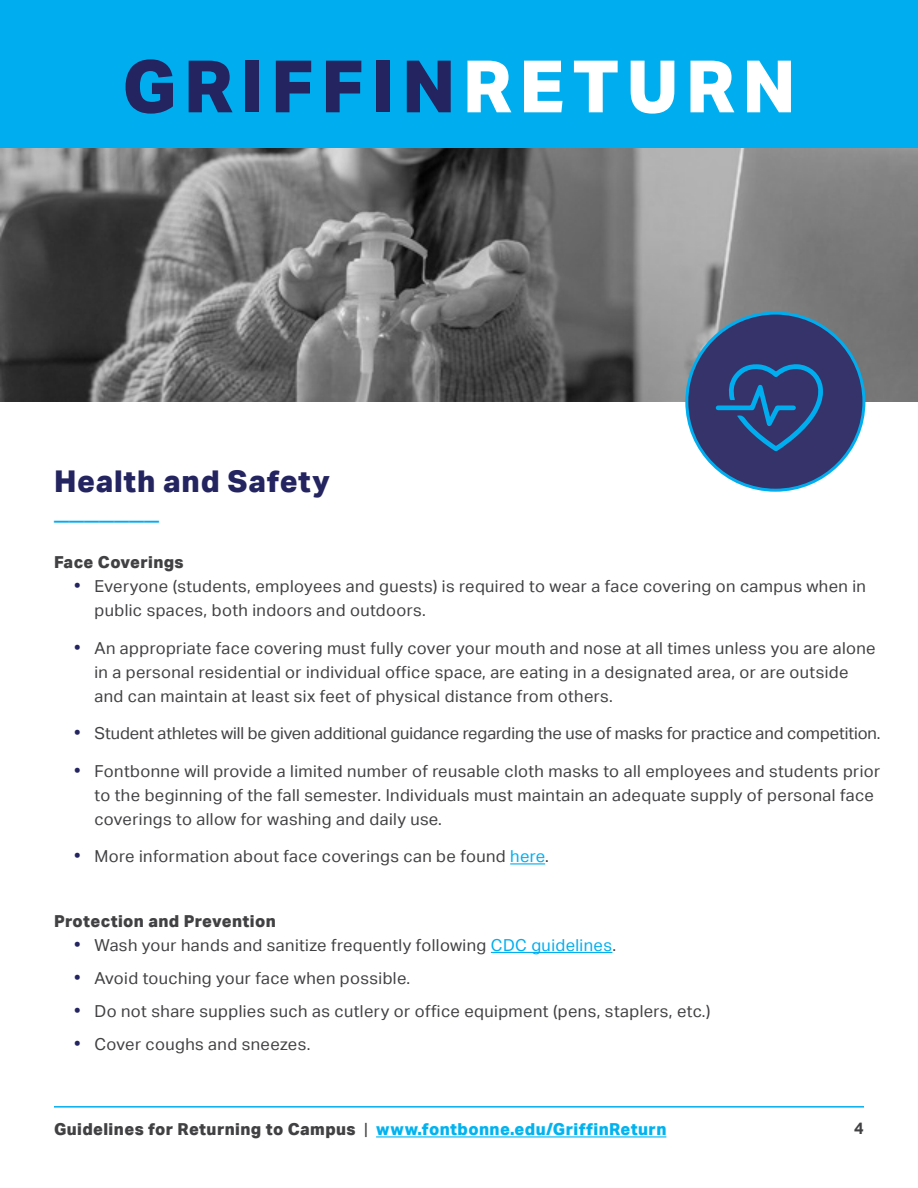
<style>
.page{position:relative;width:918px;height:1188px;background:#fff}
.page>*{position:absolute;margin:0;border:0;box-sizing:border-box;transform-origin:0 0}
.t1{font:800 72.3px "Aktiv Grotesk";letter-spacing:.1em;color:#242461}
.t2{font:800 30px "Aktiv Grotesk";letter-spacing:.025em;color:#242461}
.t3{font:800 30px "Aktiv Grotesk";color:#00aeef}
.t4{font:16.5px/24px "Aktiv Grotesk";letter-spacing:.025em;color:#414042}
.t5{font:16.5px "Aktiv Grotesk";letter-spacing:-.005em;color:#414042}
.t6{font:800 16.5px "Aktiv Grotesk";letter-spacing:.025em;color:#00b3f0}
.t7{font:800 16.5px "Aktiv Grotesk";letter-spacing:.02em;color:#414042}
.t8{font:700 16.5px "Aktiv Grotesk";color:#414042}
.s1{color:#fff}
.s2{font-size:18px;color:#242461}
.s3{color:#00aeef}
.s4{color:#414042}
.s5{font-weight:400;color:#414042}
</style>
<div class="page">
<div style="left:0;top:0;width:918px;height:150px;background:#00aeef"></div>
<hr style="left:54px;top:1106px;width:810px;height:2px;background:#00aeef">
<hr style="left:376px;top:1136px;width:290px;height:1px;background:#00b3f0">
<hr style="left:510px;top:863px;width:35px;height:1px;background:#00aeef">
<hr style="left:491px;top:952px;width:121px;height:1px;background:#00aeef">
<svg style="left:0;top:148px;width:918px;height:254px;background:#707070"></svg>
<div style="left:687px;top:313px;width:177px;height:177px;background:#35336a;border-radius:50%"></div>
<svg style="left:716px;top:364px;width:107px;height:87px"></svg>
<h1 class="t1" style="left:122px;top:40px;width:675px">GRIFFIN<span class="s1">RETURN</span></h1>
<h2 class="t2" style="left:54px;top:462px;width:277px">Health and Safety</h2>
<h2 class="t3" style="left:54px;top:487px;width:106px">_______</h2>
<p class="t7" style="left:54px;top:552px;width:131px">Face Coverings</p>
<p class="t4" style="left:94px;top:575px;width:773px;text-indent:-20px"><span class="s2">•</span> Everyone (students, employees and guests) is required to wear a face covering on campus when in public spaces, both indoors and outdoors.</p>
<p class="t4" style="left:94px;top:636px;width:783px;text-indent:-20px"><span class="s2">•</span> An appropriate face covering must fully cover your mouth and nose at all times unless you are alone in a personal residential or individual office space, are eating in a designated area, or are outside and can maintain at least six feet of physical distance from others.</p>
<p class="t5" style="left:74px;top:724px;width:808px"><span class="s2">•</span> Student athletes will be given additional guidance regarding the use of masks for practice and competition.</p>
<p class="t4" style="left:94px;top:759px;width:787px;text-indent:-20px"><span class="s2">•</span> Fontbonne will provide a limited number of reusable cloth masks to all employees and students prior to the beginning of the fall semester. Individuals must maintain an adequate supply of personal face coverings to allow for washing and daily use.</p>
<p class="t4" style="left:74px;top:845px;width:476px"><span class="s2">•</span> More information about face coverings can be found <span class="s3">here</span>.</p>
<p class="t7" style="left:54px;top:910px;width:223px">Protection and Prevention</p>
<p class="t4" style="left:74px;top:933px;width:543px"><span class="s2">•</span> Wash your hands and sanitize frequently following <span class="s3">CDC guidelines</span>.</p>
<p class="t4" style="left:74px;top:966px;width:337px"><span class="s2">•</span> Avoid touching your face when possible.</p>
<p class="t4" style="left:74px;top:999px;width:638px"><span class="s2">•</span> Do not share supplies such as cutlery or office equipment (pens, staplers, etc.)</p>
<p class="t4" style="left:74px;top:1032px;width:238px"><span class="s2">•</span> Cover coughs and sneezes.</p>
<p class="t6" style="left:54px;top:1119px;width:614px"><span class="s4">Guidelines for Returning to Campus</span> <span class="s5">|</span> www.fontbonne.edu/GriffinReturn</p>
<p class="t8" style="left:854px;top:1118px;width:11px">4</p>
</div>
